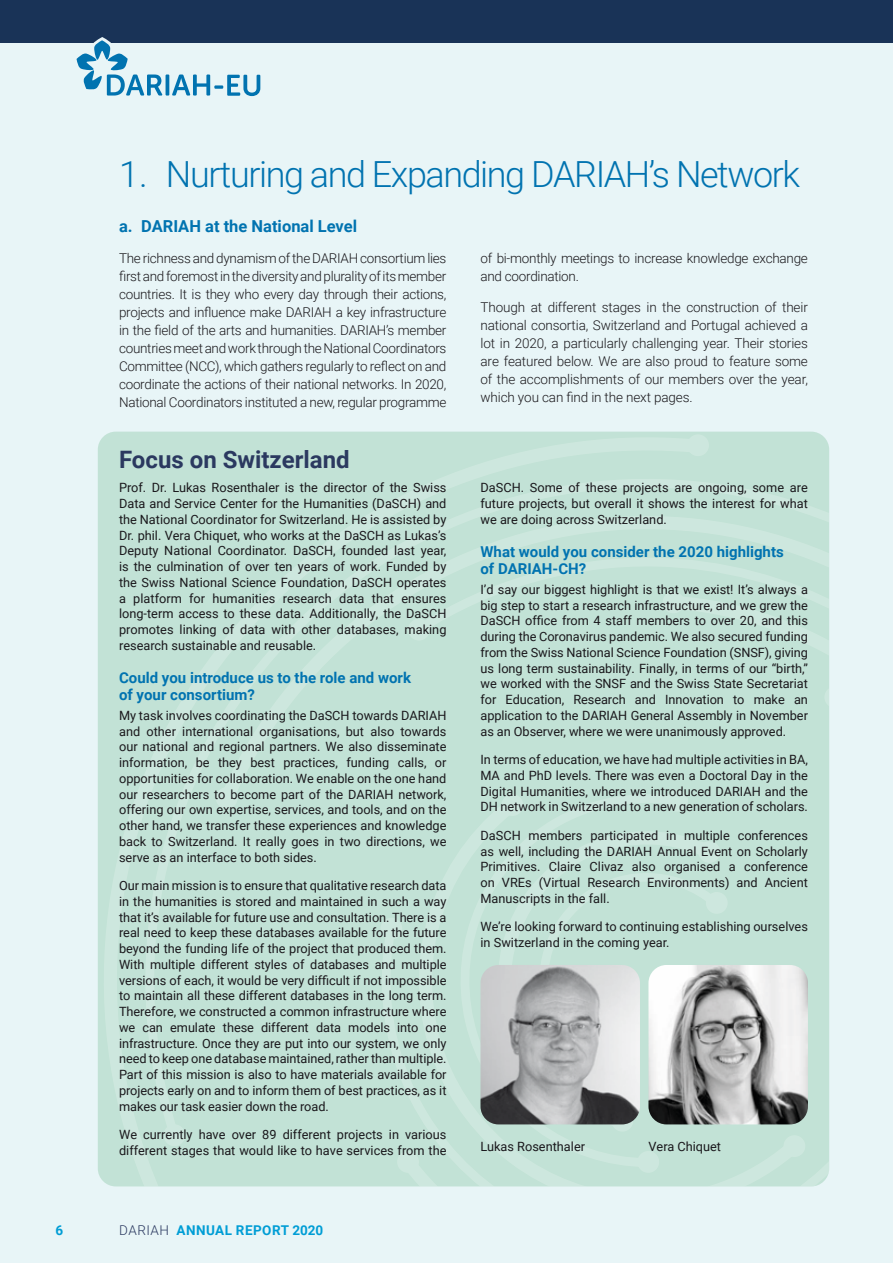
<style>
.page{position:relative;width:893px;height:1263px;background:#e8f5f7}
.page>*{position:absolute;margin:0;border:0;box-sizing:border-box;transform-origin:0 0}
._19-H1{font:300 36px "Roboto";letter-spacing:-.04em;color:#0173b0}
._19-H-Focus{font:700 24px "Roboto";color:#2b3960}
._19-H2{font:700 16.5px "Roboto";color:#0173b0}
.Focus_Heads{font:700 15px/16.5px "Roboto";color:#0173b0}
._19-Body_3{font:300 13.5px/18px "Roboto";letter-spacing:-.02em;color:#1a181c;text-align:justify}
.t1{font:700 13.5px "Roboto";letter-spacing:.035em;color:#009dd5}
.Focus_Body{font:12.75px/15.8px "Roboto";color:#1a181c;text-align:justify}
.s1{font-weight:300;color:#2b3960}
</style>
<div class="page">
<div style="left:0;top:0;width:893px;height:43px;background:#193357"></div>
<svg style="left:703px;top:1141px;width:126px;height:45px;background:#c4e3d8"></svg>
<svg style="left:703px;top:477px;width:126px;height:664px;background:#c2e2d6"></svg>
<svg style="left:98px;top:432px;width:605px;height:754px;background:#c3e2d6"></svg>
<div style="left:698px;top:841px;width:22px;height:22px;background:#cde7de;border-radius:50%"></div>
<div style="left:666px;top:790px;width:22px;height:22px;background:#cde7de;border-radius:50%"></div>
<div style="left:216px;top:787px;width:22px;height:22px;background:#cde7de;border-radius:50%"></div>
<div style="left:408px;top:619px;width:22px;height:21px;background:#cde7de;border-radius:50%"></div>
<div style="left:662px;top:591px;width:22px;height:22px;background:#cde7de;border-radius:50%"></div>
<div style="left:687px;top:434px;width:22px;height:22px;background:#cde7de;border-radius:50%"></div>
<svg style="left:824px;top:686px;width:5px;height:22px"></svg>
<div style="left:380px;top:918px;width:22px;height:21px;background:#cde7de;border-radius:50%"></div>
<div style="left:501px;top:794px;width:22px;height:22px;background:#cde7de;border-radius:50%"></div>
<div style="left:706px;top:892px;width:22px;height:22px;background:#cde7de;border-radius:50%"></div>
<svg style="left:611px;top:1110px;width:22px;height:21px"></svg>
<div style="left:637px;top:1151px;width:22px;height:22px;background:#cde7de;border-radius:50%"></div>
<div style="left:783px;top:1135px;width:22px;height:22px;background:#cde7de;border-radius:50%"></div>
<div style="left:163px;top:1124px;width:22px;height:22px;background:#cde7de;border-radius:50%"></div>
<div style="left:397px;top:1151px;width:22px;height:22px;background:#cde7de;border-radius:50%"></div>
<hr style="left:166px;top:75px;width:3px;height:21px;background:#0173b0">
<svg style="left:76px;top:37px;width:87px;height:59px"></svg>
<svg style="left:172px;top:75px;width:88px;height:21px"></svg>
<img style="left:480px;top:965px;width:160px;height:159px">
<img style="left:648px;top:965px;width:160px;height:159px">
<p class="_19-H1" style="left:119px;top:149px;width:683px">1. Nurturing and Expanding DARIAH’s Network</p>
<p class="_19-H2" style="left:119px;top:215px;width:240px">a. DARIAH at the National Level</p>
<p class="_19-Body_3" style="left:119px;top:249px;width:329px">The richness and dynamism of the DARIAH consortium lies first and foremost in the diversity and plurality of its member countries. It is they who every day through their actions, projects and influence make DARIAH a key infrastructure in the field of the arts and humanities. DARIAH’s member countries meet and work through the National Coordinators Committee (NCC), which gathers regularly to reflect on and coordinate the actions of their national networks. In 2020, National Coordinators instituted a new, regular programme</p>
<p class="_19-Body_3" style="left:480px;top:249px;width:329px">of bi-monthly meetings to increase knowledge exchange and coordination.</p>
<p class="_19-Body_3" style="left:480px;top:297px;width:329px">Though at different stages in the construction of their national consortia, Switzerland and Portugal achieved a lot in 2020, a particularly challenging year. Their stories are featured below. We are also proud to feature some of the accomplishments of our members over the year, which you can find in the next pages.</p>
<p class="_19-H-Focus" style="left:119px;top:443px;width:232px">Focus on Switzerland</p>
<p class="Focus_Body" style="left:119px;top:479px;width:329px">Prof. Dr. Lukas Rosenthaler is the director of the Swiss Data and Service Center for the Humanities (DaSCH) and the National Coordinator for Switzerland. He is assisted by Dr. phil. Vera Chiquet, who works at the DaSCH as Lukas’s Deputy National Coordinator. DaSCH, founded last year, is the culmination of over ten years of work. Funded by the Swiss National Science Foundation, DaSCH operates a platform for humanities research data that ensures long-term access to these data. Additionally, the DaSCH promotes linking of data with other databases, making research sustainable and reusable.</p>
<p class="Focus_Heads" style="left:119px;top:669px;width:293px">Could you introduce us to the role and work of your consortium?</p>
<p class="Focus_Body" style="left:119px;top:707px;width:329px">My task involves coordinating the DaSCH towards DARIAH and other international organisations, but also towards our national and regional partners. We also disseminate information, be they best practices, funding calls, or opportunities for collaboration. We enable on the one hand our researchers to become part of the DARIAH network, offering our own expertise, services, and tools, and on the other hand, we transfer these experiences and knowledge back to Switzerland. It really goes in two directions, we serve as an interface to both sides.</p>
<p class="Focus_Body" style="left:119px;top:877px;width:329px">Our main mission is to ensure that qualitative research data in the humanities is stored and maintained in such a way that it’s available for future use and consultation. There is a real need to keep these databases available for the future beyond the funding life of the project that produced them.<br>With multiple different styles of databases and multiple versions of each, it would be very difficult if not impossible to maintain all these different databases in the long term.<br>Therefore, we constructed a common infrastructure where we can emulate these different data models into one infrastructure. Once they are put into our system, we only need to keep one database maintained, rather than multiple.<br>Part of this mission is also to have materials available for projects early on and to inform them of best practices, as it makes our task easier down the road.</p>
<p class="Focus_Body" style="left:119px;top:1126px;width:329px">We currently have over 89 different projects in various different stages that would like to have services from the</p>
<p class="t1" style="left:56px;top:1220px;width:9px">6</p>
<p class="t1" style="left:119px;top:1220px;width:206px"><span class="s1">DARIAH</span> ANNUAL REPORT 2020</p>
<p class="Focus_Body" style="left:480px;top:479px;width:329px">DaSCH. Some of these projects are ongoing, some are future projects, but overall it shows the interest for what we are doing across Switzerland.</p>
<p class="Focus_Heads" style="left:480px;top:543px;width:305px">What would you consider the 2020 highlights of DARIAH-CH?</p>
<p class="Focus_Body" style="left:480px;top:581px;width:329px">I’d say our biggest highlight is that we exist! It’s always a big step to start a research infrastructure, and we grew the DaSCH office from 4 staff members to over 20, and this during the Coronavirus pandemic. We also secured funding from the Swiss National Science Foundation (SNSF), giving us long term sustainability. Finally, in terms of our “birth,” we worked with the SNSF and the Swiss State Secretariat for Education, Research and Innovation to make an application to the DARIAH General Assembly in November as an Observer, where we were unanimously approved.</p>
<p class="Focus_Body" style="left:480px;top:751px;width:329px">In terms of education, we have had multiple activities in BA, MA and PhD levels. There was even a Doctoral Day in the Digital Humanities, where we introduced DARIAH and the DH network in Switzerland to a new generation of scholars.</p>
<p class="Focus_Body" style="left:480px;top:827px;width:329px">DaSCH members participated in multiple conferences as well, including the DARIAH Annual Event on Scholarly Primitives. Claire Clivaz also organised a conference on VREs (Virtual Research Environments) and Ancient Manuscripts in the fall.</p>
<p class="Focus_Body" style="left:480px;top:918px;width:329px">We’re looking forward to continuing establishing ourselves in Switzerland in the coming year.</p>
<p class="Focus_Body" style="left:480px;top:1138px;width:106px">Lukas Rosenthaler</p>
<p class="Focus_Body" style="left:648px;top:1138px;width:74px">Vera Chiquet</p>
</div>
